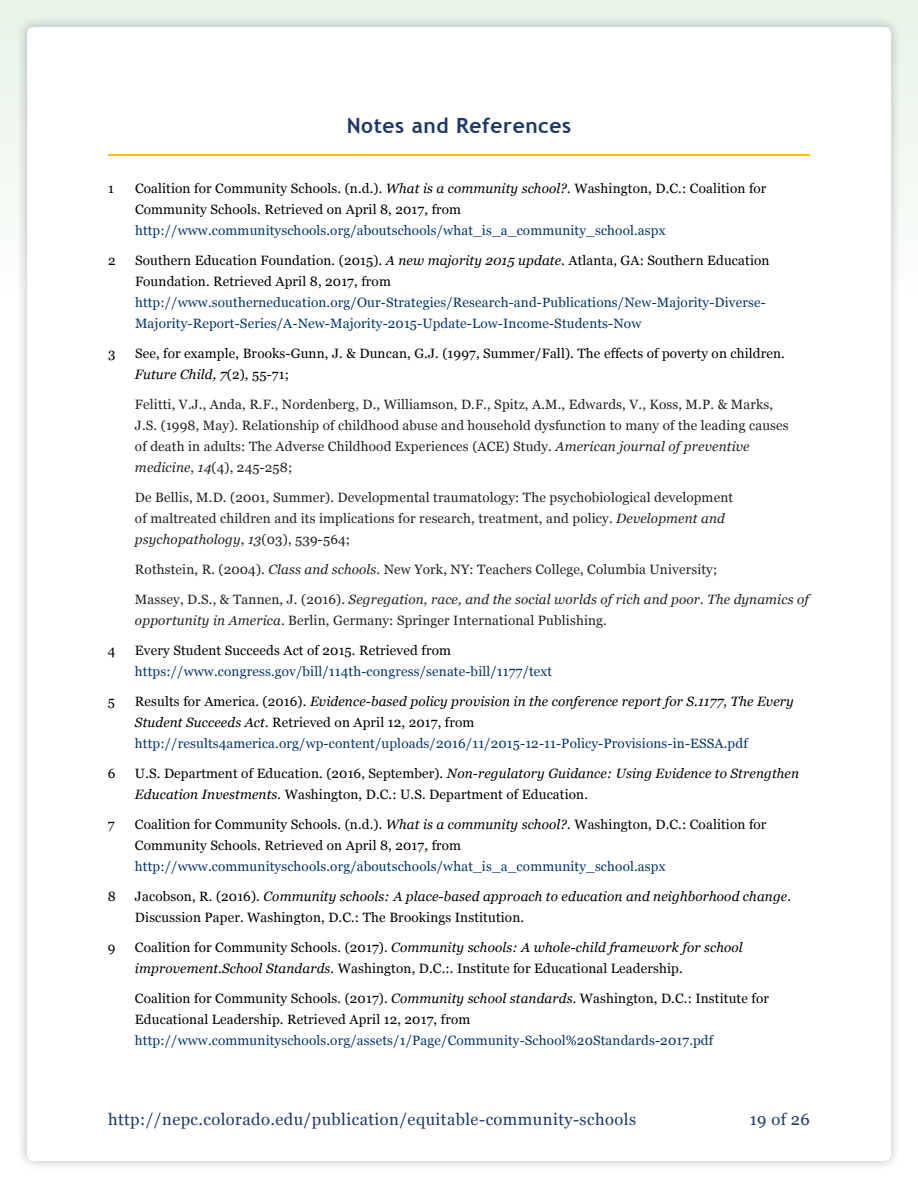
<style>
.page{position:relative;width:918px;height:1188px;background:#fff}
.page>*{position:absolute;margin:0;border:0;box-sizing:border-box;transform-origin:0 0}
.t1{font:700 21px "Trebuchet MS";letter-spacing:.025em;color:#1c3868}
.t2{font:16.5px "Georgia";letter-spacing:.025em;color:#1c3868}
.t3{font:13.5px/21px "Georgia";letter-spacing:.01em;color:#000}
.t4{font:13.5px/21px "Georgia";letter-spacing:.01em;color:#053669}
.t5{font:13.5px/21px "Georgia";letter-spacing:.01em;color:#222}
.t6{font:italic 13.5px/21px "Georgia";letter-spacing:.01em;color:#222}
.s1{font-style:italic}
.s2{font-style:normal}
.s3{color:#000}
.s4{font-style:italic;color:#000}
</style>
<div class="page">
<div style="left:0;top:0;width:918px;height:1188px;background:linear-gradient(to right,#f4faf4,#f4faf4)"></div>
<div style="left:16px;top:16px;width:887px;height:1157px;background:#000;opacity:.25"></div>
<div style="left:27px;top:27px;width:864px;height:1134px;background:#fff;border-radius:7px"></div>
<hr style="left:108px;top:154px;width:702px;height:2px;background:#ffc000">
<h1 class="t1" style="left:347px;top:113px;width:226px">Notes and References</h1>
<p class="t3" style="left:108px;top:178px;width:7px">1</p>
<p class="t3" style="left:135px;top:178px;width:633px">Coalition for Community Schools. (n.d.). <span class="s1">What is a community school?.</span> Washington, D.C.: Coalition for<br>Community Schools. Retrieved on April 8, 2017, from</p>
<p class="t4" style="left:135px;top:220px;width:532px">http://www.communityschools.org/aboutschools/what_is_a_community_school.aspx</p>
<p class="t3" style="left:108px;top:250px;width:9px">2</p>
<p class="t3" style="left:135px;top:250px;width:636px">Southern Education Foundation. (2015). <span class="s1">A new majority 2015 update</span>. Atlanta, GA: Southern Education<br>Foundation. Retrieved April 8, 2017, from</p>
<p class="t4" style="left:135px;top:292px;width:632px">http://www.southerneducation.org/Our-Strategies/Research-and-Publications/New-Majority-Diverse-<br>Majority-Report-Series/A-New-Majority-2015-Update-Low-Income-Students-Now</p>
<p class="t3" style="left:108px;top:343px;width:9px">3</p>
<p class="t3" style="left:135px;top:343px;width:651px">See, for example, Brooks-Gunn, J. &amp; Duncan, G.J. (1997, Summer/Fall). The effects of poverty on children.<br><span class="s1">Future Child, 7</span>(2), 55-71;</p>
<p class="t5" style="left:135px;top:394px;width:655px">Felitti, V.J., Anda, R.F., Nordenberg, D., Williamson, D.F., Spitz, A.M., Edwards, V., Koss, M.P. &amp; Marks, J.S. (1998, May). Relationship of childhood abuse and household dysfunction to many of the leading causes of death in adults: The Adverse Childhood Experiences (ACE) Study. <span class="s1">American journal of preventive medicine</span>, <span class="s1">14</span>(4), 245-258;</p>
<p class="t5" style="left:135px;top:487px;width:600px">De Bellis, M.D. (2001, Summer). Developmental traumatology: The psychobiological development of maltreated children and its implications for research, treatment, and policy. <span class="s1">Development and psychopathology</span>, <span class="s1">13</span>(03), 539-564;</p>
<p class="t5" style="left:135px;top:559px;width:584px">Rothstein, R. (2004). <span class="s1">Class and schools</span>. New York, NY: Teachers College, Columbia University;</p>
<p class="t6" style="left:135px;top:589px;width:675px"><span class="s2">Massey, D.S., &amp; Tannen, J. (2016).</span> Segregation, race, and the social worlds of rich and poor. The dynamics of opportunity in America<span class="s2">. Berlin, Germany: Springer International Publishing.</span></p>
<p class="t3" style="left:108px;top:640px;width:9px">4</p>
<p class="t3" style="left:135px;top:640px;width:318px">Every Student Succeeds Act of 2015. Retrieved from</p>
<p class="t4" style="left:135px;top:661px;width:419px">https://www.congress.gov/bill/114th-congress/senate-bill/1177/text</p>
<p class="t3" style="left:108px;top:691px;width:9px">5</p>
<p class="t4" style="left:135px;top:691px;width:660px"><span class="s3">Results for America. (2016).</span> <span class="s4">Evidence-based policy provision in the conference report for S.1177, The Every<br>Student Succeeds Act.</span> <span class="s3">Retrieved on April 12, 2017, from </span>http://results4america.org/wp-content/uploads/2016/11/2015-12-11-Policy-Provisions-in-ESSA.pdf</p>
<p class="t3" style="left:108px;top:763px;width:9px">6</p>
<p class="t3" style="left:135px;top:763px;width:666px">U.S. Department of Education. (2016, September). <span class="s1">Non-regulatory Guidance: Using Evidence to Strengthen<br>Education Investments.</span> Washington, D.C.: U.S. Department of Education.</p>
<p class="t3" style="left:108px;top:814px;width:8px">7</p>
<p class="t3" style="left:135px;top:814px;width:633px">Coalition for Community Schools. (n.d.). <span class="s1">What is a community school?.</span> Washington, D.C.: Coalition for<br>Community Schools. Retrieved on April 8, 2017, from</p>
<p class="t4" style="left:135px;top:856px;width:532px">http://www.communityschools.org/aboutschools/what_is_a_community_school.aspx</p>
<p class="t3" style="left:108px;top:886px;width:10px">8</p>
<p class="t3" style="left:135px;top:886px;width:658px">Jacobson, R. (2016). <span class="s1">Community schools: A place-based approach to education and neighborhood change</span>.<br>Discussion Paper. Washington, D.C.: The Brookings Institution.</p>
<p class="t3" style="left:108px;top:937px;width:9px">9</p>
<p class="t3" style="left:135px;top:937px;width:609px">Coalition for Community Schools. (2017). <span class="s1">Community schools: A whole-child framework for school improvement.School Standards.</span> Washington, D.C.:. Institute for Educational Leadership.</p>
<p class="t3" style="left:135px;top:988px;width:635px">Coalition for Community Schools. (2017). <span class="s1">Community school standards.</span> Washington, D.C.: Institute for<br>Educational Leadership. Retrieved April 12, 2017, from</p>
<p class="t4" style="left:135px;top:1030px;width:580px">http://www.communityschools.org/assets/1/Page/Community-School%20Standards-2017.pdf</p>
<p class="t2" style="left:108px;top:1107px;width:530px">http://nepc.colorado.edu/publication/equitable-community-schools</p>
<p class="t2" style="left:750px;top:1107px;width:62px">19 of 26</p>
</div>
